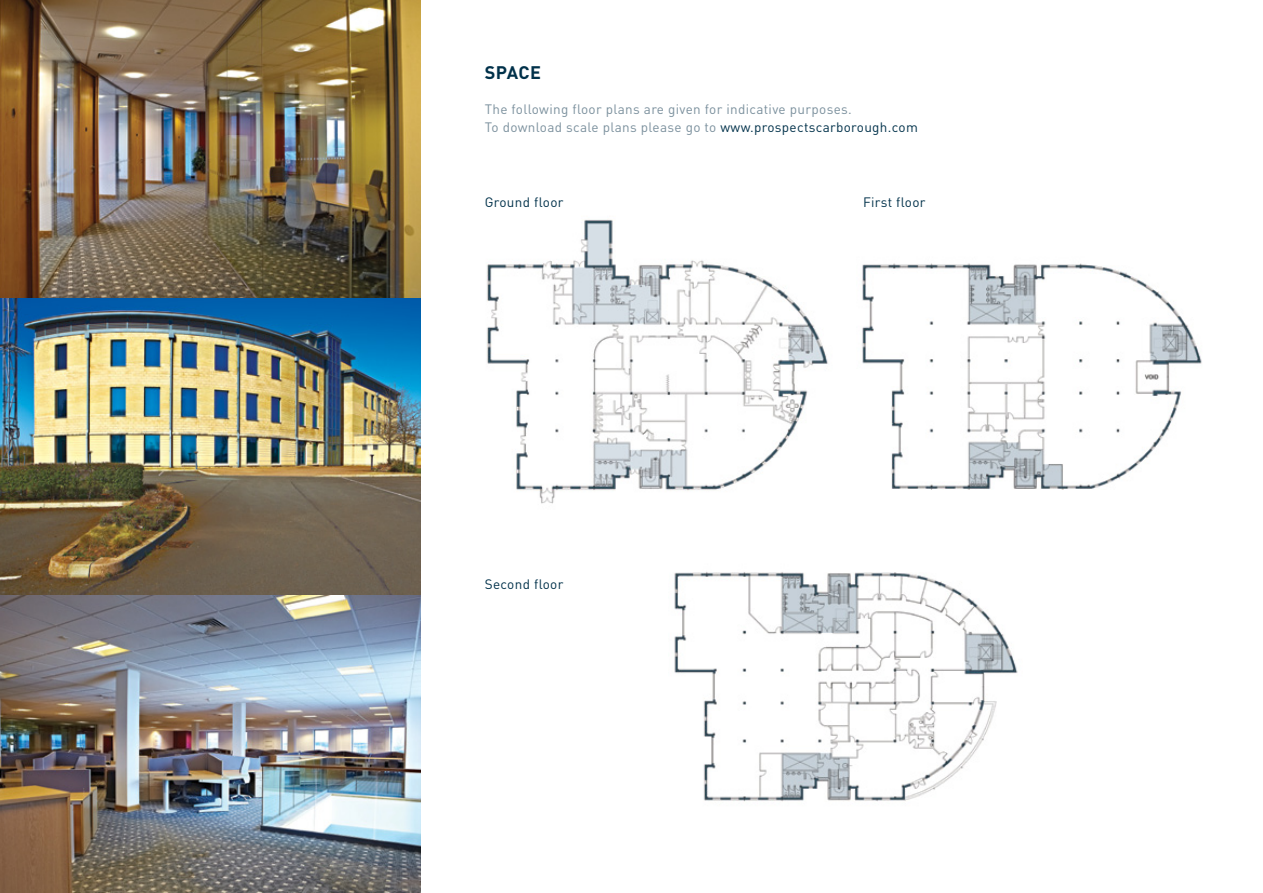
<style>
.page{position:relative;width:1263px;height:893px;background:#fff}
.page>*{position:absolute;margin:0;border:0;box-sizing:border-box;transform-origin:0 0}
.t1{font:700 18px "DIN";letter-spacing:.02em;color:#00314a}
.t2{font:13.5px/18px "DIN";letter-spacing:.025em;color:#7b909d}
.t3{font:13.5px "DIN";letter-spacing:.025em;color:#00314a}
.s1{color:#00314a}
</style>
<div class="page">
<img style="left:863px;top:263px;width:339px;height:227px">
<img style="left:486px;top:219px;width:377px;height:285px">
<img style="left:0;top:0;width:421px;height:893px">
<img style="left:674px;top:572px;width:344px;height:230px">
<h1 class="t1" style="left:485px;top:60px;width:58px">SPACE</h1>
<p class="t2" style="left:485px;top:100px;width:435px">The following floor plans are given for indicative purposes.<br>To download scale plans please go to <span class="s1">www.prospectscarborough.com</span></p>
<p class="t3" style="left:485px;top:193px;width:80px">Ground floor</p>
<p class="t3" style="left:485px;top:576px;width:80px">Second floor</p>
<p class="t3" style="left:863px;top:193px;width:64px">First floor</p>
</div>
